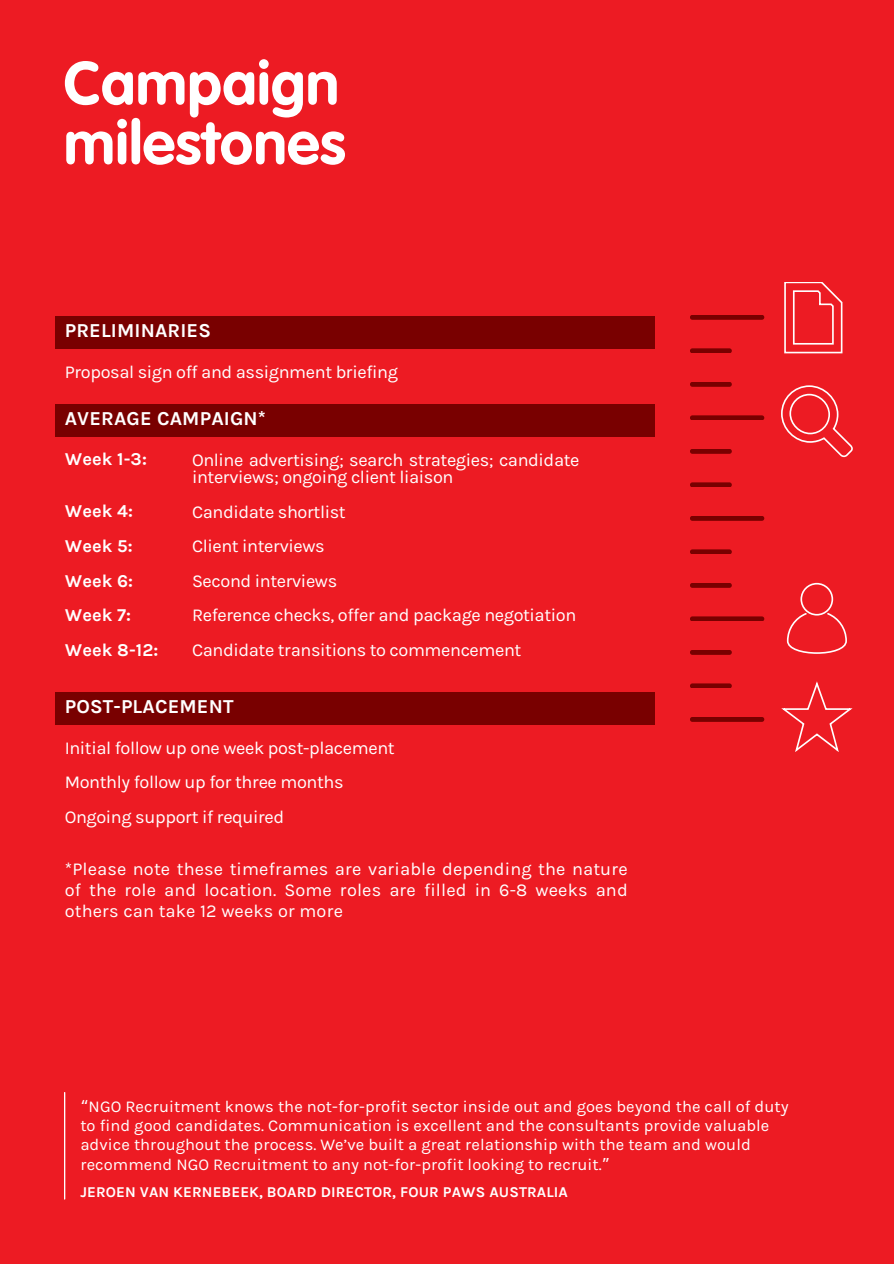
<style>
.page{position:relative;width:894px;height:1264px;background:#fff}
.page>*{position:absolute;margin:0;border:0;box-sizing:border-box;transform-origin:0 0}
.t1{font:700 60px/59.7px "VAG Rounded Std";letter-spacing:.005em;color:#fff}
.t2{font:700 19.8px "Karla";letter-spacing:.005em;color:#fff}
.t3{font:18.15px/34.7px "Karla";letter-spacing:-.02em;color:#fff}
.t4{font:700 18.15px/34.7px "Karla";letter-spacing:.005em;color:#fff}
.t5{font:16.5px/19.2px "Karla";letter-spacing:.005em;color:#fff}
.t6{font:700 15px "Karla";letter-spacing:.005em;color:#fff}
.s1{font-family:"Noto Sans Gurmukhi"}
</style>
<div class="page">
<div style="left:0;top:0;width:893px;height:1263px;background:#ed1b23"></div>
<svg style="left:64px;top:1092px;width:1px;height:107px"></svg>
<div style="left:55px;top:316px;width:600px;height:33px;background:#790000"></div>
<div style="left:55px;top:403px;width:600px;height:33px;background:#790000"></div>
<div style="left:55px;top:692px;width:600px;height:33px;background:#790000"></div>
<div style="left:689px;top:315px;width:75px;height:5px;background:#790000;border-radius:2px"></div>
<div style="left:689px;top:415px;width:75px;height:5px;background:#790000;border-radius:2px"></div>
<div style="left:689px;top:516px;width:75px;height:5px;background:#790000;border-radius:2px"></div>
<div style="left:689px;top:616px;width:75px;height:5px;background:#790000;border-radius:2px"></div>
<div style="left:689px;top:717px;width:75px;height:5px;background:#790000;border-radius:2px"></div>
<div style="left:689px;top:348px;width:42px;height:5px;background:#790000;border-radius:2px"></div>
<div style="left:689px;top:382px;width:42px;height:5px;background:#790000;border-radius:2px"></div>
<div style="left:689px;top:449px;width:42px;height:5px;background:#790000;border-radius:2px"></div>
<div style="left:689px;top:482px;width:42px;height:5px;background:#790000;border-radius:2px"></div>
<div style="left:689px;top:549px;width:42px;height:5px;background:#790000;border-radius:2px"></div>
<div style="left:689px;top:583px;width:42px;height:5px;background:#790000;border-radius:2px"></div>
<div style="left:689px;top:650px;width:42px;height:5px;background:#790000;border-radius:2px"></div>
<div style="left:689px;top:683px;width:42px;height:5px;background:#790000;border-radius:2px"></div>
<svg style="left:781px;top:385px;width:71px;height:72px"></svg>
<svg style="left:781px;top:681px;width:71px;height:71px"></svg>
<svg style="left:784px;top:282px;width:58px;height:71px"></svg>
<svg style="left:786px;top:583px;width:60px;height:71px"></svg>
<h1 class="t1" style="left:64px;top:58px;width:283px">Campaign milestones</h1>
<p class="t2" style="left:65px;top:319px;width:148px">PRELIMINARIES</p>
<p class="t3" style="left:65px;top:355px;width:334px">Proposal sign off and assignment briefing</p>
<p class="t2" style="left:65px;top:406px;width:203px">AVERAGE CAMPAIGN*</p>
<p class="t4" style="left:65px;top:442px;width:84px">Week 1-3:</p>
<p class="t4" style="left:65px;top:494px;width:95px">Week 4:<br>Week 5:<br>Week 6:<br>Week 7:<br>Week 8-12:</p>
<p class="t3" style="left:192px;top:451px;width:389px;line-height:17.2px">Online advertising; search strategies; candidate interviews; ongoing client liaison</p>
<p class="t3" style="left:192px;top:494px;width:385px">Candidate shortlist<br>Client interviews<br>Second interviews<br>Reference checks, offer and package negotiation<br>Candidate transitions to commencement</p>
<p class="t2" style="left:65px;top:694px;width:170px">POST-PLACEMENT</p>
<p class="t3" style="left:65px;top:730px;width:331px">Initial follow up one week post-placement<br>Monthly follow up for three months<br>Ongoing support if required</p>
<p class="t3" style="left:65px;top:858px;width:564px;line-height:21px;text-align:justify">*Please note these timeframes are variable depending the nature of the role and location. Some roles are filled in 6-8 weeks and others can take 12 weeks or more</p>
<p class="t5" style="left:80px;top:1097px;width:709px"><span class="s1">“</span>NGO Recruitment knows the not-for-profit sector inside out and goes beyond the call of duty to find good candidates. Communication is excellent and the consultants provide valuable advice throughout the process. We’ve built a great relationship with the team and would recommend NGO Recruitment to any not-for-profit looking to recruit.<span class="s1">”</span></p>
<p class="t6" style="left:80px;top:1183px;width:489px">JEROEN VAN KERNEBEEK, BOARD DIRECTOR, FOUR PAWS AUSTRALIA</p>
</div>
